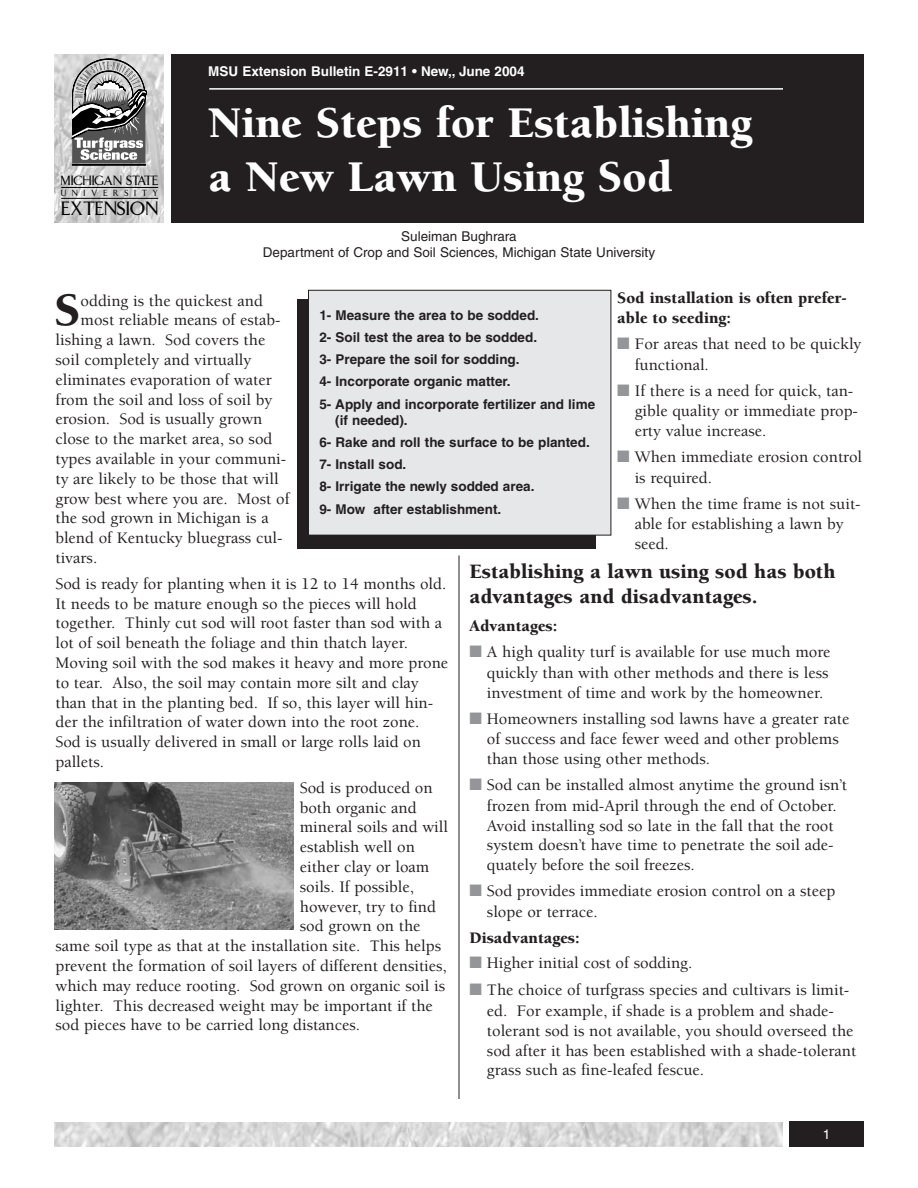
<style>
.page{position:relative;width:918px;height:1188px;background:#fff}
.page>*{position:absolute;margin:0;border:0;box-sizing:border-box;transform-origin:0 0}
.t1{font:900 47.7px "Berkeley";color:#231f20}
.t2{font:900 45px "Berkeley";color:#fff}
.t3{font:900 21px/25.2px "Berkeley";color:#231f20}
.t4{font:18.15px "Arrow Font";color:#000}
.t5{font:500 16.5px/19.8px "Berkeley";color:#231f20}
.t6{font:900 16.5px/19.8px "Berkeley";color:#231f20}
.t7{font:700 13.5px/22.2px "Helvetica";color:#231f20}
.t8{font:13.5px/16.2px "Helvetica";color:#231f20;text-align:center}
.t9{font:700 13.5px "Helvetica";color:#fff}
.t10{font:13.5px "Helvetica";color:#fff}
.t11{font:12.6px "Arrow Font";letter-spacing:-.04em;color:#000}
.t12{font:8.25px "Arrow Font";letter-spacing:.68em;color:#000}
.s1{color:#939598}
</style>
<div class="page">
<img style="left:54px;top:1122px;width:729px;height:25px">
<div style="left:172px;top:54px;width:692px;height:169px;background:#231f20"></div>
<img style="left:54px;top:54px;width:110px;height:169px">
<hr style="left:61px;top:187px;width:97px;height:1px;background:#000">
<hr style="left:61px;top:198px;width:97px;height:1px;background:#000">
<svg style="left:72px;top:59px;width:75px;height:106px;background:#888"></svg>
<hr style="left:209px;top:88px;width:574px;height:2px;background:#fff">
<div style="left:297px;top:300px;width:299px;height:249px;background:#231f20"></div>
<div style="left:309px;top:290px;width:302px;height:245px;background:#e6e7e9"></div>
<div style="left:308px;top:290px;width:303px;height:246px;border:1px solid #231f20"></div>
<div style="left:789px;top:1122px;width:75px;height:25px;background:#231f20"></div>
<img style="left:54px;top:782px;width:240px;height:148px">
<hr style="left:459px;top:555px;width:1px;height:544px;background:#231f20">
<p class="t9" style="left:208px;top:66px;width:318px">MSU Extension Bulletin E-2911 • New,, June 2004</p>
<p class="t11" style="left:61px;top:175px;width:99px">MICHIGAN STATE</p>
<p class="t12" style="left:61px;top:190px;width:99px">UNIVERSITY</p>
<p class="t4" style="left:61px;top:201px;width:99px">EXTENSION</p>
<h2 class="t2" style="left:209px;top:106px;width:545px">Nine Steps for Establishing</h2>
<h2 class="t2" style="left:209px;top:160px;width:466px">a New Lawn Using Sod</h2>
<p class="t8" style="left:263px;top:229px;width:394px">Suleiman Bughrara<br>Department of Crop and Soil Sciences, Michigan State University</p>
<p class="t6" style="left:617px;top:290px;width:231px">Sod installation is often prefer&shy;able to seeding:</p>
<p class="t5" style="left:635px;top:335px;width:228px;line-height:20.9px;text-indent:-17px"><span class="s1">■</span> For areas that need to be quickly functional.</p>
<p class="t5" style="left:635px;top:382px;width:225px;line-height:20.2px;text-indent:-17px"><span class="s1">■</span> If there is a need for quick, tan&shy;gible quality or immediate prop&shy;erty value increase.</p>
<p class="t5" style="left:635px;top:448px;width:229px;line-height:20.9px;text-indent:-17px"><span class="s1">■</span> When immediate erosion control is required.</p>
<p class="t5" style="left:635px;top:495px;width:228px;line-height:20.2px;text-indent:-17px"><span class="s1">■</span> When the time frame is not suit&shy;able for establishing a lawn by seed.</p>
<p class="t3" style="left:470px;top:561px;width:367px">Establishing a lawn using sod has both advantages and disadvantages.</p>
<p class="t6" style="left:470px;top:618px;width:89px">Advantages:</p>
<p class="t5" style="left:487px;top:643px;width:345px;line-height:20.2px;text-indent:-17px"><span class="s1">■</span> A high quality turf is available for use much more quickly than with other methods and there is less investment of time and work by the homeowner.</p>
<p class="t5" style="left:487px;top:710px;width:364px;line-height:20.2px;text-indent:-17px"><span class="s1">■</span> Homeowners installing sod lawns have a greater rate of success and face fewer weed and other problems than those using other methods.</p>
<p class="t5" style="left:487px;top:776px;width:361px;text-indent:-17px"><span class="s1">■</span> Sod can be installed almost anytime the ground isn’t frozen from mid-April through the end of October.<br>Avoid installing sod so late in the fall that the root system doesn’t have time to penetrate the soil ade&shy;quately before the soil freezes.</p>
<p class="t5" style="left:487px;top:882px;width:350px;line-height:20.9px;text-indent:-17px"><span class="s1">■</span> Sod provides immediate erosion control on a steep slope or terrace.</p>
<p class="t6" style="left:470px;top:929px;width:112px">Disadvantages:</p>
<p class="t5" style="left:470px;top:955px;width:224px"><span class="s1">■</span> Higher initial cost of sodding.</p>
<p class="t5" style="left:487px;top:981px;width:371px;text-indent:-17px"><span class="s1">■</span> The choice of turfgrass species and cultivars is limit&shy;ed. For example, if shade is a problem and shade&shy;tolerant sod is not available, you should overseed the sod after it has been established with a shade-tolerant grass such as fine-leafed fescue.</p>
<h1 class="t1" style="left:54px;top:292px;width:28px">S</h1>
<p class="t5" style="left:81px;top:292px;width:184px">odding is the quickest and</p>
<p class="t7" style="left:319px;top:305px;width:277px">1- Measure the area to be sodded.<br>2- Soil test the area to be sodded.<br>3- Prepare the soil for sodding.<br>4- Incorporate organic matter.<br>5- Apply and incorporate fertilizer and lime</p>
<p class="t7" style="left:319px;top:410px;width:272px;text-indent:16px">(if needed).<br>6- Rake and roll the surface to be planted.<br>7- Install sod.<br>8- Irrigate the newly sodded area.<br>9- Mow after establishment.</p>
<p class="t5" style="left:81px;top:312px;width:201px">most reliable means of estab-</p>
<p class="t5" style="left:56px;top:332px;width:211px">lishing a lawn. Sod covers the</p>
<p class="t5" style="left:56px;top:351px;width:198px">soil completely and virtually</p>
<p class="t5" style="left:56px;top:371px;width:218px">eliminates evaporation of water</p>
<p class="t5" style="left:56px;top:391px;width:218px">from the soil and loss of soil by</p>
<p class="t5" style="left:56px;top:411px;width:208px">erosion. Sod is usually grown</p>
<p class="t5" style="left:56px;top:431px;width:218px">close to the market area, so sod</p>
<p class="t5" style="left:56px;top:450px;width:232px">types available in your communi-</p>
<p class="t5" style="left:56px;top:470px;width:225px">ty are likely to be those that will</p>
<p class="t5" style="left:56px;top:490px;width:236px">grow best where you are. Most of</p>
<p class="t5" style="left:56px;top:510px;width:215px">the sod grown in Michigan is a</p>
<p class="t5" style="left:56px;top:530px;width:229px">blend of Kentucky bluegrass cul-</p>
<p class="t5" style="left:56px;top:549px;width:43px">tivars.</p>
<p class="t5" style="left:56px;top:575px;width:394px">Sod is ready for planting when it is 12 to 14 months old.<br>It needs to be mature enough so the pieces will hold together. Thinly cut sod will root faster than sod with a lot of soil beneath the foliage and thin thatch layer.<br>Moving soil with the sod makes it heavy and more prone to tear. Also, the soil may contain more silt and clay than that in the planting bed. If so, this layer will hin&shy;der the infiltration of water down into the root zone.<br>Sod is usually delivered in small or large rolls laid on pallets.</p>
<p class="t5" style="left:300px;top:779px;width:134px">Sod is produced on</p>
<p class="t5" style="left:300px;top:799px;width:118px">both organic and</p>
<p class="t5" style="left:300px;top:819px;width:150px">mineral soils and will</p>
<p class="t5" style="left:300px;top:839px;width:117px">establish well on</p>
<p class="t5" style="left:300px;top:858px;width:131px">either clay or loam</p>
<p class="t5" style="left:300px;top:878px;width:116px">soils. If possible,</p>
<p class="t5" style="left:300px;top:898px;width:138px">however, try to find</p>
<p class="t5" style="left:300px;top:918px;width:122px">sod grown on the</p>
<p class="t5" style="left:56px;top:938px;width:387px">same soil type as that at the installation site. This helps</p>
<p class="t5" style="left:56px;top:957px;width:393px">prevent the formation of soil layers of different densities,</p>
<p class="t5" style="left:56px;top:977px;width:391px">which may reduce rooting. Sod grown on organic soil is</p>
<p class="t5" style="left:56px;top:997px;width:379px">lighter. This decreased weight may be important if the</p>
<p class="t5" style="left:56px;top:1017px;width:306px">sod pieces have to be carried long distances.</p>
<p class="t10" style="left:823px;top:1129px;width:9px">1</p>
</div>
